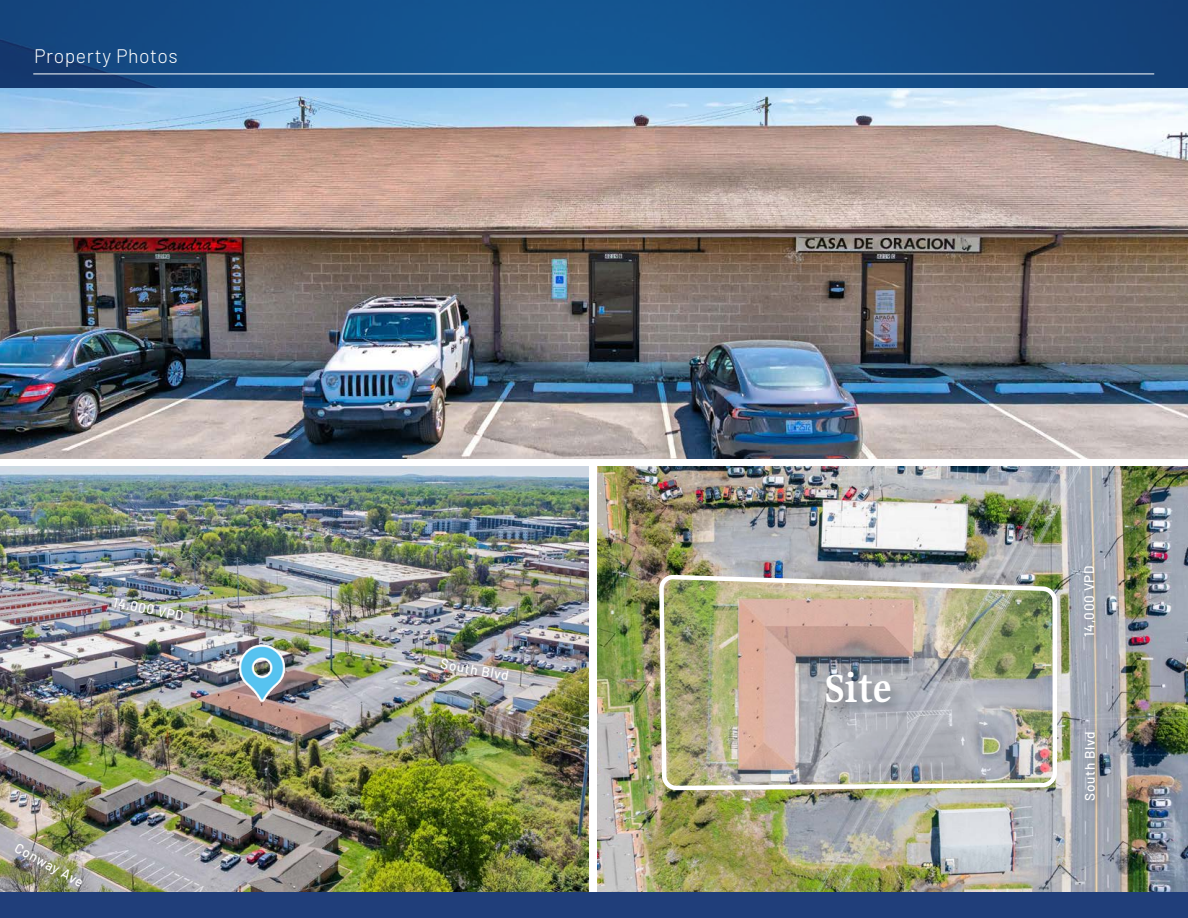
<style>
.page{position:relative;width:1188px;height:918px;background:#fff}
.page>*{position:absolute;margin:0;border:0;box-sizing:border-box;transform-origin:0 0}
.t1{font:700 43.95px "Gupter";color:#fff}
.t2{font:300 19.5px "Barlow";letter-spacing:.03em;color:#fff}
.t3{font:500 13.8px "Barlow";letter-spacing:.05em;color:#fff}
</style>
<div class="page">
<img style="left:0;top:88px;width:1188px;height:371px">
<img style="left:597px;top:467px;width:591px;height:425px">
<img style="left:0;top:466px;width:588px;height:426px">
<div style="left:1081px;top:729px;width:26px;height:83px;background:#000;opacity:.24"></div>
<div style="left:1081px;top:563px;width:26px;height:85px;background:#000;opacity:.24"></div>
<img style="left:660px;top:572px;width:399px;height:218px">
<div style="left:823px;top:670px;width:82px;height:48px;background:#000;opacity:.3"></div>
<div style="left:438px;top:656px;width:83px;height:36px;background:#000;opacity:.24"></div>
<div style="left:111px;top:594px;width:84px;height:38px;background:#000;opacity:.24"></div>
<div style="left:12px;top:840px;width:82px;height:58px;background:#000;opacity:.24"></div>
<img style="left:231px;top:639px;width:62px;height:68px">
<div style="left:0;top:892px;width:1188px;height:26px;background:#203e7a"></div>
<svg style="left:0;top:0;width:1188px;height:88px;background:#154e88"></svg>
<hr style="left:33px;top:74px;width:1121px;height:1px;background:#fff">
<p class="t2" style="left:34px;top:42px;width:145px">Property Photos</p>
<p class="t3" style="left:115px;top:592px;width:73px;rotate:11deg">14,000 VPD</p>
<p class="t3" style="left:21px;top:837px;width:78px;rotate:29deg">Conway Ave</p>
<p class="t3" style="left:442px;top:654px;width:71px;rotate:10deg">South Blvd</p>
<p class="t1" style="left:825px;top:666px;width:68px">Site</p>
<p class="t3" style="left:1079px;top:637px;width:73px;rotate:-90deg">14,000 VPD</p>
<p class="t3" style="left:1080px;top:801px;width:71px;rotate:-90deg">South Blvd</p>
</div>
